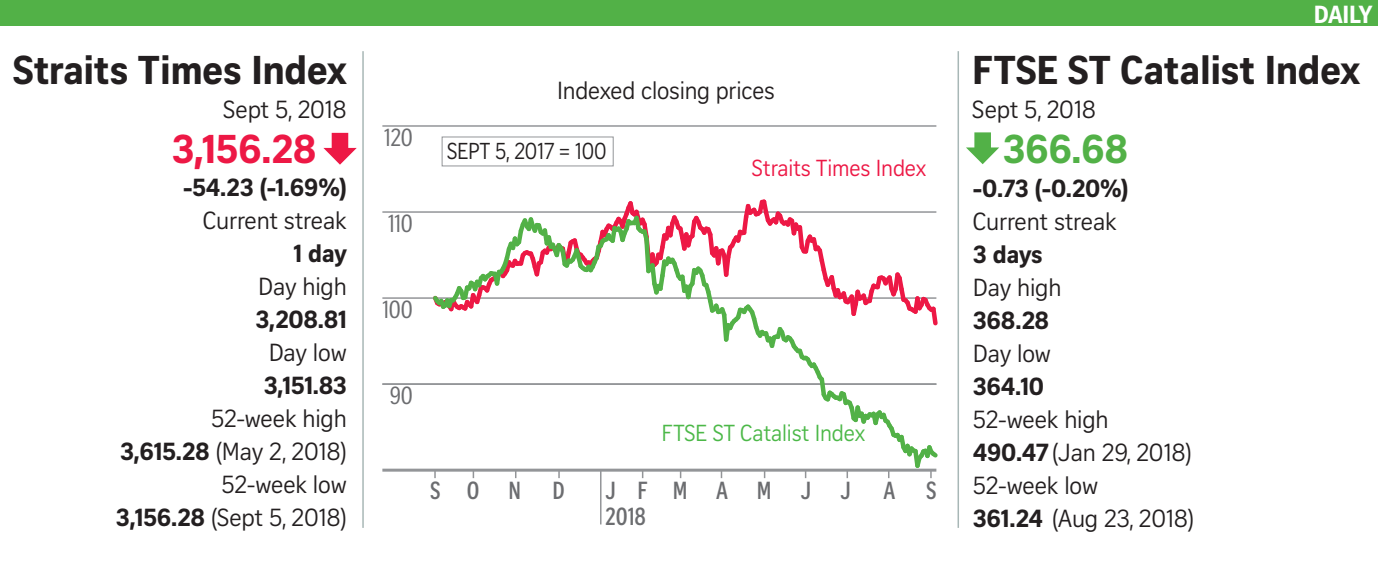
<style>
.page{position:relative;width:1378px;height:562px;background:#fff}
.page>*{position:absolute;margin:0;border:0;box-sizing:border-box;transform-origin:0 0}
.t1{font:700 39px "Curator Serp Text";letter-spacing:-.01em;color:#231f20}
.t2{font:700 39px "Curator Serp Text";color:#ed1845}
.t3{font:700 39px "Curator Serp Text";color:#52b147}
.t4{font:24px/33px "Curator Serp Text";letter-spacing:-.01em;color:#231f20;text-align:right}
.t5{font:700 24px "Curator Serp Text";letter-spacing:-.01em;color:#231f20}
.t6{font:24px "Curator Head Cond ST Regular";color:#6c6d70}
.t7{font:700 24px "Curator Head Cond ST Semi";letter-spacing:1.13em;color:#6c6d70}
.t8{font:700 24px "Curator Head Cond ST Semi";letter-spacing:1.225em;color:#6c6d70}
.t9{font:700 24px "Curator Serp Text";letter-spacing:-.02em;color:#fff}
.t10{font:22.5px "Curator Serp Text";letter-spacing:-.01em;color:#4cb848}
.t11{font:22.5px "Curator Serp Text";letter-spacing:-.01em;color:#ed1845}
.t12{font:22.5px "Curator Serp Text";letter-spacing:-.01em;color:#231f20;scale:.91 1}
.s1{font-weight:700}
</style>
<div class="page">
<div style="left:0;top:0;width:1378px;height:26px;background:#52b147"></div>
<svg style="left:966px;top:132px;width:33px;height:32px"></svg>
<svg style="left:323px;top:133px;width:34px;height:31px"></svg>
<div style="left:442px;top:136px;width:171px;height:30px;background:#fff;border:1px solid #939598"></div>
<hr style="left:362px;top:51px;width:2px;height:476px;background:#a8b7b6">
<hr style="left:957px;top:51px;width:2px;height:476px;background:#a8b7b6">
<hr style="left:382px;top:383px;width:554px;height:1px;background:#939598">
<hr style="left:382px;top:297px;width:554px;height:1px;background:#939598">
<hr style="left:382px;top:211px;width:554px;height:2px;background:#939598">
<hr style="left:382px;top:125px;width:554px;height:2px;background:#939598">
<hr style="left:382px;top:468px;width:554px;height:3px;background:#939598">
<hr style="left:600px;top:469px;width:1px;height:55px;background:#939598">
<svg style="left:429px;top:199px;width:509px;height:279px"></svg>
<h1 class="t1" style="left:13px;top:47px;width:335px">Straits Times Index</h1>
<p class="t4" style="left:223px;top:92px;width:125px">Sept 5, 2018</p>
<h1 class="t2" style="left:172px;top:125px;width:146px">3,156.28</h1>
<p class="t5" style="left:183px;top:172px;width:165px">-54.23 (-1.69%)</p>
<p class="t4" style="left:203px;top:203px;width:145px">Current streak</p>
<p class="t5" style="left:293px;top:238px;width:55px">1 day</p>
<p class="t4" style="left:258px;top:269px;width:90px">Day high</p>
<p class="t5" style="left:256px;top:304px;width:93px">3,208.81</p>
<p class="t4" style="left:269px;top:335px;width:80px">Day low</p>
<p class="t5" style="left:264px;top:370px;width:85px">3,151.83</p>
<p class="t4" style="left:116px;top:401px;width:232px">52-week high<br><span class="s1">3,615.28</span> (May 2, 2018)<br>52-week low<br><span class="s1">3,156.28</span> (Sept 5, 2018)</p>
<p class="t6" style="left:384px;top:124px;width:30px">120</p>
<p class="t6" style="left:388px;top:210px;width:26px">110</p>
<p class="t6" style="left:382px;top:296px;width:32px">100</p>
<p class="t4" style="left:557px;top:74px;width:219px">Indexed closing prices</p>
<p class="t12" style="left:447px;top:138px;width:177px">SEPT 5, 2017 = 100</p>
<p class="t11" style="left:752px;top:155px;width:176px">Straits Times Index</p>
<p class="t6" style="left:390px;top:382px;width:25px">90</p>
<p class="t7" style="left:430px;top:477px;width:93px">SON</p>
<p class="t7" style="left:552px;top:477px;width:14px">D</p>
<p class="t10" style="left:661px;top:419px;width:205px">FTSE ST Catalist Index</p>
<p class="t8" style="left:605px;top:477px;width:247px">JFMAMJJ</p>
<p class="t7" style="left:883px;top:477px;width:13px">A</p>
<p class="t7" style="left:926px;top:477px;width:12px">S</p>
<p class="t7" style="left:605px;top:502px;width:42px">2018</p>
<p class="t9" style="left:1314px;top:0;width:60px">DAILY</p>
<h1 class="t1" style="left:972px;top:47px;width:389px">FTSE ST Catalist Index</h1>
<p class="t4" style="left:972px;top:92px;width:125px">Sept 5, 2018</p>
<h1 class="t3" style="left:1003px;top:125px;width:127px">366.68</h1>
<p class="t5" style="left:973px;top:173px;width:157px">-0.73 (-0.20%)</p>
<p class="t4" style="left:973px;top:204px;width:145px">Current streak</p>
<p class="t5" style="left:973px;top:239px;width:71px">3 days</p>
<p class="t4" style="left:973px;top:270px;width:90px">Day high</p>
<p class="t5" style="left:973px;top:305px;width:78px">368.28</p>
<p class="t4" style="left:973px;top:336px;width:80px">Day low</p>
<p class="t5" style="left:973px;top:371px;width:73px">364.10</p>
<p class="t4" style="left:973px;top:402px;width:223px;text-align:left">52-week high<br><span class="s1">490.47</span> (Jan 29, 2018)<br>52-week low<br><span class="s1">361.24</span> (Aug 23, 2018)</p>
</div>
